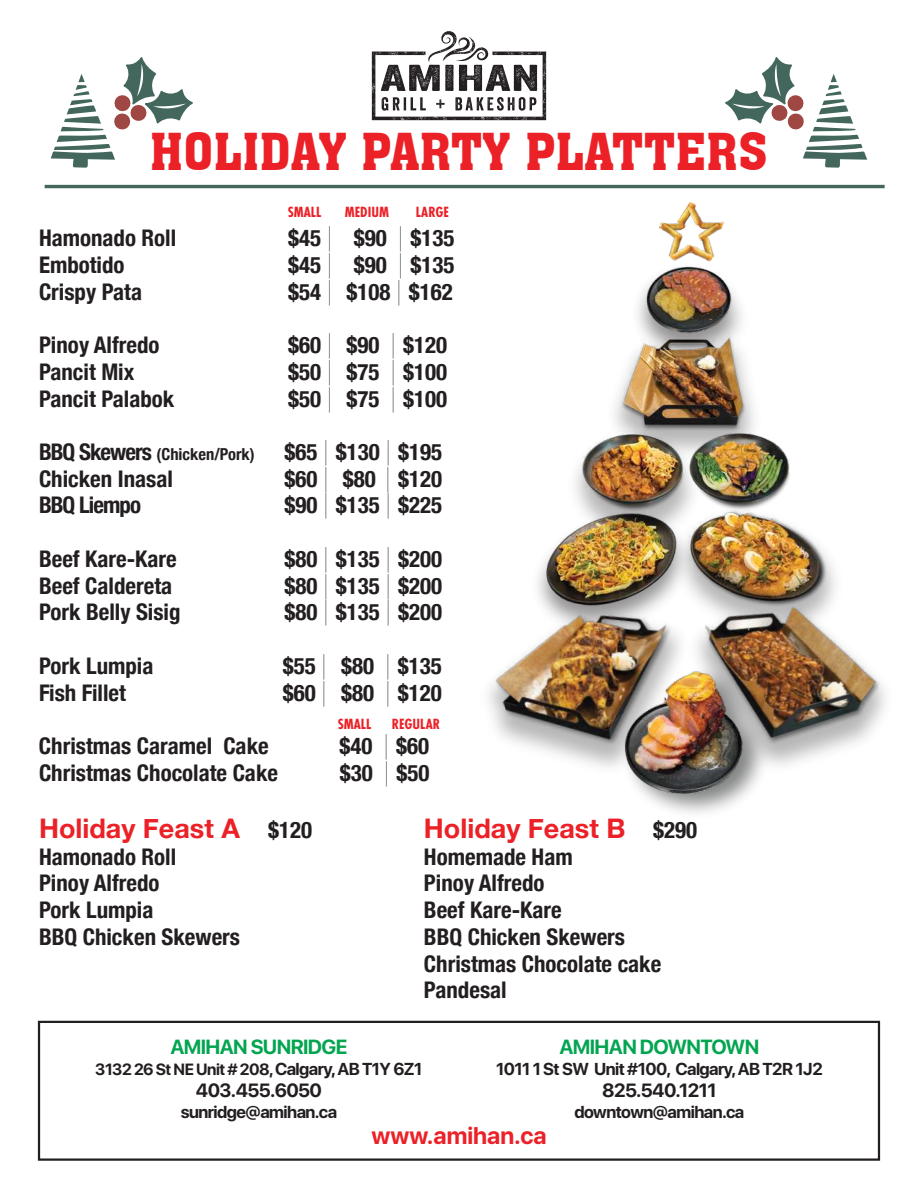
<style>
.page{position:relative;width:918px;height:1188px;background:#fff}
.page>*{position:absolute;margin:0;border:0;box-sizing:border-box;transform-origin:0 0}
.t1{font:49.65px "Aachen BT";color:#eb2127}
.t2{font:700 27px "Helvetica Neue";color:#eb2127}
.t3{font:700 condensed 22.95px/26.7px "Helvetica Neue";color:#231f20}
.t4{font:700 condensed 22.95px "Helvetica Neue";letter-spacing:-.04em;color:#231f20}
.t5{font:700 condensed 16.5px "Helvetica Neue";color:#231f20}
.t6{font:700 15.45px "Futura PT Cond";color:#eb2127}
.t7{font:700 11.7px "SF Pro Display";color:#eb2127}
.t8{font:700 9.9px "SF Pro Display";letter-spacing:-.06em;color:#03a550}
.t9{font:700 9.3px "SF Pro Display";letter-spacing:-.06em;color:#231f20}
.t10{font:700 8.4px "SF Pro Display";letter-spacing:-.06em;color:#231f20}
.t11{font:700 7.95px "SF Pro Display";letter-spacing:-.06em;color:#231f20}
.s1{font-weight:200;font-stretch:normal;font-size:25.5px}
.s2{font-size:22.95px}
.s3{font-stretch:condensed;font-size:22.95px;color:#231f20}
.s4{font-size:8.4px}
</style>
<div class="page">
<svg style="left:372px;top:31px;width:174px;height:89px"></svg>
<hr style="left:45px;top:185px;width:840px;height:3px;background:#43665d">
<img style="left:614px;top:368px;width:140px;height:60px">
<img style="left:702px;top:512px;width:134px;height:74px">
<img style="left:537px;top:543px;width:165px;height:49px">
<img style="left:680px;top:586px;width:206px;height:180px">
<img style="left:579px;top:604px;width:118px;height:163px">
<img style="left:488px;top:592px;width:203px;height:168px">
<svg style="left:51px;top:57px;width:142px;height:111px"></svg>
<svg style="left:725px;top:57px;width:142px;height:111px"></svg>
<div style="left:38px;top:1021px;width:842px;height:140px;border:2px solid #231f20"></div>
<img style="left:628px;top:299px;width:117px;height:69px">
<img style="left:640px;top:266px;width:96px;height:73px">
<img style="left:615px;top:658px;width:162px;height:155px">
<img style="left:618px;top:668px;width:136px;height:136px">
<img style="left:659px;top:223px;width:24px;height:9px">
<img style="left:709px;top:221px;width:15px;height:4px">
<img style="left:699px;top:223px;width:24px;height:11px">
<img style="left:677px;top:214px;width:5px;height:11px">
<img style="left:682px;top:202px;width:27px;height:25px">
<img style="left:666px;top:232px;width:17px;height:26px">
<img style="left:671px;top:244px;width:18px;height:17px">
<img style="left:698px;top:234px;width:16px;height:25px">
<img style="left:689px;top:244px;width:23px;height:18px">
<img style="left:560px;top:426px;width:149px;height:124px">
<img style="left:577px;top:425px;width:115px;height:91px">
<img style="left:683px;top:428px;width:107px;height:84px">
<h1 class="t1" style="left:150px;top:124px;width:620px">HOLIDAY PARTY PLATTERS</h1>
<p class="t6" style="left:288px;top:203px;width:35px">SMALL</p>
<p class="t6" style="left:345px;top:203px;width:46px">MEDIUM</p>
<p class="t6" style="left:416px;top:203px;width:35px">LARGE</p>
<p class="t3" style="left:39px;top:226px;width:139px">Hamonado Roll</p>
<p class="t3" style="left:288px;top:226px;width:168px">$45 <span class="s1">|</span> $90 <span class="s1">|</span> $135</p>
<p class="t3" style="left:39px;top:253px;width:87px">Embotido</p>
<p class="t3" style="left:288px;top:253px;width:168px">$45 <span class="s1">|</span> $90 <span class="s1">|</span> $135</p>
<p class="t3" style="left:39px;top:279px;width:105px">Crispy Pata</p>
<p class="t3" style="left:288px;top:279px;width:166px">$54 <span class="s1">|</span> $108 <span class="s1">|</span> $162</p>
<p class="t3" style="left:39px;top:333px;width:122px">Pinoy Alfredo</p>
<p class="t3" style="left:288px;top:333px;width:161px">$60 <span class="s1">|</span> $90 <span class="s1">|</span> $120</p>
<p class="t3" style="left:39px;top:360px;width:97px">Pancit Mix</p>
<p class="t3" style="left:288px;top:360px;width:161px">$50 <span class="s1">|</span> $75 <span class="s1">|</span> $100</p>
<p class="t3" style="left:39px;top:386px;width:137px">Pancit Palabok</p>
<p class="t3" style="left:288px;top:386px;width:161px">$50 <span class="s1">|</span> $75 <span class="s1">|</span> $100</p>
<p class="t5" style="left:39px;top:447px;width:217px"><span class="s2">BBQ Skewers</span> (Chicken/Pork)</p>
<p class="t3" style="left:285px;top:440px;width:159px">$65 <span class="s1">|</span> $130 <span class="s1">|</span> $195</p>
<p class="t3" style="left:39px;top:467px;width:135px">Chicken Inasal</p>
<p class="t3" style="left:285px;top:467px;width:159px">$60 <span class="s1">|</span> $80 <span class="s1">|</span> $120</p>
<p class="t4" style="left:39px;top:496px;width:104px">BBQ Liempo</p>
<p class="t3" style="left:285px;top:493px;width:159px">$90 <span class="s1">|</span> $135 <span class="s1">|</span> $225</p>
<p class="t3" style="left:39px;top:547px;width:139px">Beef Kare-Kare</p>
<p class="t3" style="left:285px;top:547px;width:159px">$80 <span class="s1">|</span> $135 <span class="s1">|</span> $200</p>
<p class="t3" style="left:39px;top:573px;width:135px">Beef Caldereta</p>
<p class="t3" style="left:285px;top:573px;width:159px">$80 <span class="s1">|</span> $135 <span class="s1">|</span> $200</p>
<p class="t3" style="left:39px;top:600px;width:143px">Pork Belly Sisig</p>
<p class="t3" style="left:285px;top:600px;width:159px">$80 <span class="s1">|</span> $135 <span class="s1">|</span> $200</p>
<p class="t3" style="left:39px;top:654px;width:116px">Pork Lumpia</p>
<p class="t3" style="left:283px;top:654px;width:161px">$55 <span class="s1">|</span> $80 <span class="s1">|</span> $135</p>
<p class="t3" style="left:39px;top:680px;width:88px">Fish Fillet</p>
<p class="t3" style="left:283px;top:680px;width:161px">$60 <span class="s1">|</span> $80 <span class="s1">|</span> $120</p>
<p class="t3" style="left:39px;top:734px;width:231px">Christmas Caramel Cake</p>
<p class="t3" style="left:339px;top:734px;width:91px">$40 <span class="s1">|</span> $60</p>
<p class="t3" style="left:39px;top:761px;width:241px">Christmas Chocolate Cake</p>
<p class="t3" style="left:340px;top:761px;width:91px">$30 <span class="s1">|</span> $50</p>
<p class="t2" style="left:39px;top:819px;width:275px">Holiday Feast A <span class="s3">$120</span></p>
<p class="t3" style="left:39px;top:845px;width:203px">Hamonado Roll<br>Pinoy Alfredo<br>Pork Lumpia<br>BBQ Chicken Skewers</p>
<p class="t6" style="left:338px;top:715px;width:35px">SMALL</p>
<p class="t6" style="left:392px;top:715px;width:50px">REGULAR</p>
<p class="t2" style="left:424px;top:819px;width:275px">Holiday Feast B <span class="s3">$290</span></p>
<p class="t3" style="left:424px;top:845px;width:239px">Homemade Ham<br>Pinoy Alfredo<br>Beef Kare-Kare<br>BBQ Chicken Skewers<br>Christmas Chocolate cake<br>Pandesal</p>
<p class="t8" style="left:170px;top:1045px;width:179px">AMIHAN SUNRIDGE</p>
<p class="t11" style="left:95px;top:1067px;width:329px">3132 26 St NE Unit # 208, <span class="s4">Calgary, AB T1Y 6Z1</span></p>
<p class="t9" style="left:196px;top:1089px;width:128px">403.455.6050</p>
<p class="t10" style="left:181px;top:1110px;width:158px">sunridge@amihan.ca</p>
<p class="t8" style="left:559px;top:1045px;width:201px">AMIHAN DOWNTOWN</p>
<p class="t10" style="left:496px;top:1067px;width:328px">1011 1 St SW Unit #100, Calgary, AB T2R 1J2</p>
<p class="t9" style="left:602px;top:1089px;width:116px">825.540.1211</p>
<p class="t10" style="left:574px;top:1110px;width:172px">downtown@amihan.ca</p>
<p class="t7" style="left:371px;top:1133px;width:177px">www.amihan.ca</p>
</div>
